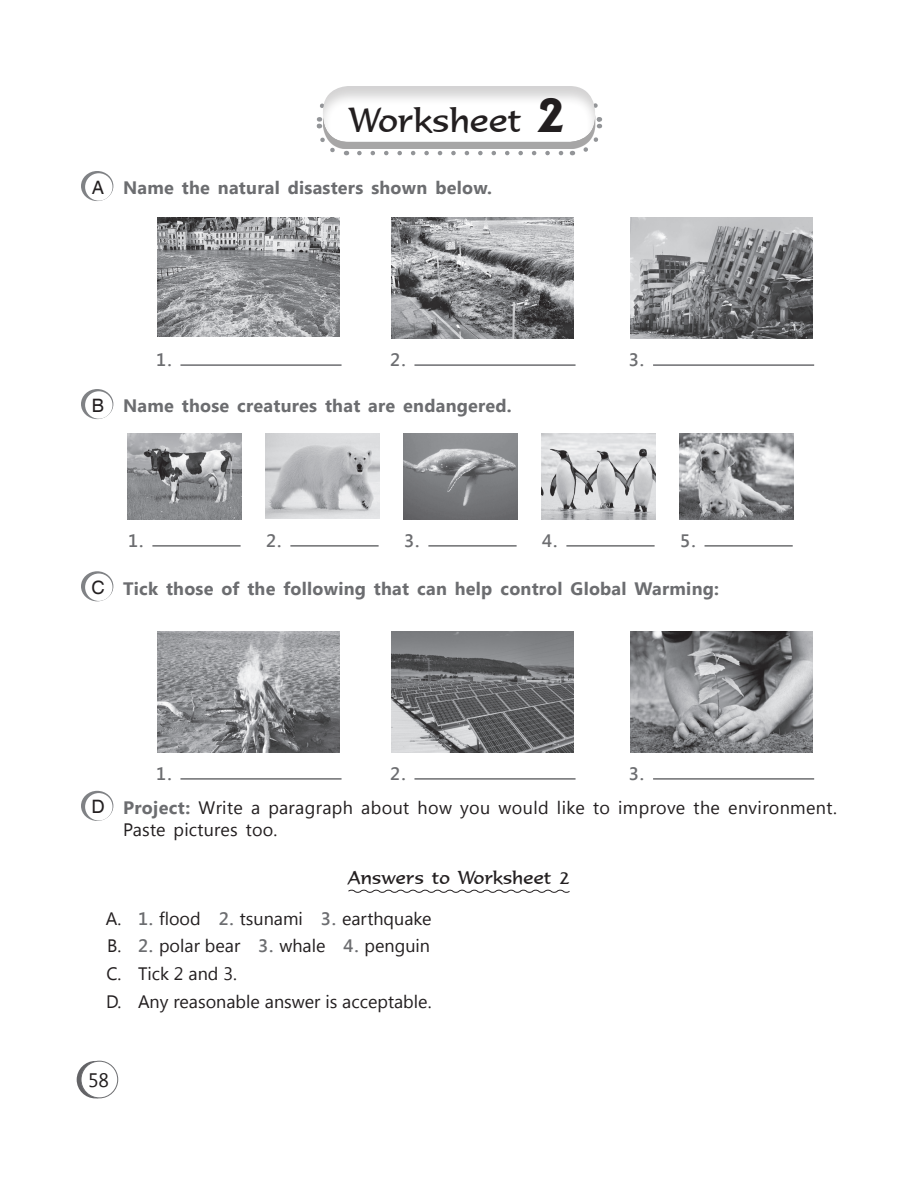
<style>
.page{position:relative;width:918px;height:1188px;background:#fff}
.page>*{position:absolute;margin:0;border:0;box-sizing:border-box;transform-origin:0 0}
.t1{font:33.3px "Formal 436 BT";letter-spacing:.015em;color:#231f20}
.t2{font:19.5px "Segoe UI";color:#231f20}
.t3{font:18.45px "Helvetica";color:#231f20}
.Worksheet_test_1{font:700 18px "Segoe UI";letter-spacing:.015em;color:#6c6d70}
.indent_only{font:18px "Segoe UI";color:#231f20}
.Worksheet_test_1-2{font:18px/21.6px "Segoe UI";letter-spacing:.02em;color:#231f20}
.Worksheet_test_1-3{font:600 18px "Segoe UI";color:#6c6d70}
.Ans_worksheet_1{font:18px "Formal 436 BT";letter-spacing:.015em;color:#231f20}
.s1{font-family:"Albertus";font-weight:800;font-size:43.65px}
.s2{font-weight:700;color:#6c6d70}
.s3{font-family:"France Plain"}
.s4{font-weight:600;color:#6c6d70}
</style>
<div class="page">
<div style="left:77px;top:1061px;width:37px;height:37px;background:#636366;border-radius:50%"></div>
<div style="left:81px;top:1061px;width:37px;height:37px;background:#fff;border-radius:50%"></div>
<div style="left:81px;top:1061px;width:37px;height:37px;border:1px solid #6c6d70;border-radius:50%"></div>
<svg style="left:348px;top:889px;width:222px;height:4px"></svg>
<svg style="left:359px;top:151px;width:205px;height:4px"></svg>
<svg style="left:316px;top:103px;width:6px;height:25px"></svg>
<svg style="left:320px;top:137px;width:27px;height:19px"></svg>
<svg style="left:572px;top:104px;width:31px;height:52px"></svg>
<div style="left:323px;top:93px;width:272px;height:56px;background:#231f20;opacity:.4"></div>
<div style="left:322px;top:83px;width:275px;height:60px;background:#231f20;opacity:.2"></div>
<svg style="left:81px;top:171px;width:32px;height:30px"></svg>
<div style="left:85px;top:173px;width:27px;height:28px;background:#fff;border-radius:50%"></div>
<img style="left:158px;top:217px;width:182px;height:120px">
<img style="left:392px;top:217px;width:182px;height:121px">
<img style="left:631px;top:217px;width:181px;height:121px">
<hr style="left:180px;top:364px;width:162px;height:2px;background:#6c6d70">
<hr style="left:414px;top:364px;width:162px;height:2px;background:#6c6d70">
<hr style="left:653px;top:364px;width:161px;height:2px;background:#6c6d70">
<svg style="left:81px;top:389px;width:32px;height:30px"></svg>
<div style="left:85px;top:391px;width:27px;height:28px;background:#fff;border-radius:50%"></div>
<img style="left:128px;top:434px;width:113px;height:85px">
<img style="left:266px;top:434px;width:113px;height:84px">
<img style="left:404px;top:434px;width:113px;height:85px">
<img style="left:542px;top:434px;width:113px;height:85px">
<img style="left:680px;top:434px;width:113px;height:85px">
<hr style="left:152px;top:545px;width:89px;height:2px;background:#6c6d70">
<hr style="left:290px;top:545px;width:89px;height:2px;background:#6c6d70">
<hr style="left:428px;top:545px;width:89px;height:2px;background:#6c6d70">
<hr style="left:566px;top:545px;width:89px;height:2px;background:#6c6d70">
<hr style="left:705px;top:545px;width:88px;height:2px;background:#6c6d70">
<svg style="left:81px;top:571px;width:32px;height:30px"></svg>
<div style="left:85px;top:574px;width:27px;height:27px;background:#fff;border-radius:50%"></div>
<img style="left:158px;top:631px;width:182px;height:121px">
<img style="left:392px;top:631px;width:182px;height:121px">
<img style="left:631px;top:631px;width:181px;height:121px">
<hr style="left:180px;top:778px;width:162px;height:2px;background:#6c6d70">
<hr style="left:414px;top:778px;width:162px;height:2px;background:#6c6d70">
<hr style="left:653px;top:778px;width:161px;height:2px;background:#6c6d70">
<svg style="left:81px;top:791px;width:32px;height:30px"></svg>
<div style="left:85px;top:793px;width:27px;height:27px;background:#fff;border-radius:50%"></div>
<p class="t1" style="left:349px;top:100px;width:218px">Worksheet <span class="s1">2</span></p>
<p class="t3" style="left:92px;top:177px;width:14px">A</p>
<p class="Worksheet_test_1" style="left:123px;top:175px;width:371px">Name the natural disasters shown below.</p>
<p class="Worksheet_test_1-3" style="left:156px;top:347px;width:17px">1.</p>
<p class="Worksheet_test_1-3" style="left:390px;top:347px;width:17px">2.</p>
<p class="Worksheet_test_1-3" style="left:629px;top:347px;width:17px">3.</p>
<p class="t3" style="left:92px;top:395px;width:14px">B</p>
<p class="Worksheet_test_1" style="left:123px;top:393px;width:390px">Name those creatures that are endangered.</p>
<p class="Worksheet_test_1-3" style="left:128px;top:528px;width:17px">1.</p>
<p class="Worksheet_test_1-3" style="left:266px;top:528px;width:17px">2.</p>
<p class="Worksheet_test_1-3" style="left:404px;top:528px;width:17px">3.</p>
<p class="Worksheet_test_1-3" style="left:542px;top:528px;width:17px">4.</p>
<p class="Worksheet_test_1-3" style="left:680px;top:528px;width:17px">5.</p>
<p class="t3" style="left:91px;top:577px;width:15px">C</p>
<p class="Worksheet_test_1" style="left:123px;top:575px;width:598px">Tick those of the following that can help control Global Warming:</p>
<p class="Worksheet_test_1-3" style="left:156px;top:761px;width:17px">1.</p>
<p class="Worksheet_test_1-3" style="left:390px;top:761px;width:17px">2.</p>
<p class="Worksheet_test_1-3" style="left:629px;top:761px;width:17px">3.</p>
<p class="t3" style="left:91px;top:796px;width:15px">D</p>
<p class="Worksheet_test_1-2" style="left:123px;top:796px;width:715px"><span class="s2">Project:</span> Write a paragraph about how you would like to improve the environment.<br>Paste pictures too.</p>
<p class="Ans_worksheet_1" style="left:349px;top:866px;width:222px">Answers to Worksheet <span class="s3">2</span></p>
<p class="indent_only" style="left:106px;top:906px;width:327px">A. <span class="s4">1.</span> flood <span class="s4">2.</span> tsunami <span class="s4">3.</span> earthquake</p>
<p class="indent_only" style="left:107px;top:934px;width:324px">B. <span class="s4">2.</span> polar bear <span class="s4">3.</span> whale <span class="s4">4.</span> penguin</p>
<p class="indent_only" style="left:106px;top:961px;width:132px">C. Tick 2 and 3.</p>
<p class="indent_only" style="left:106px;top:989px;width:327px">D. Any reasonable answer is acceptable.</p>
<p class="t2" style="left:88px;top:1066px;width:23px">58</p>
</div>
